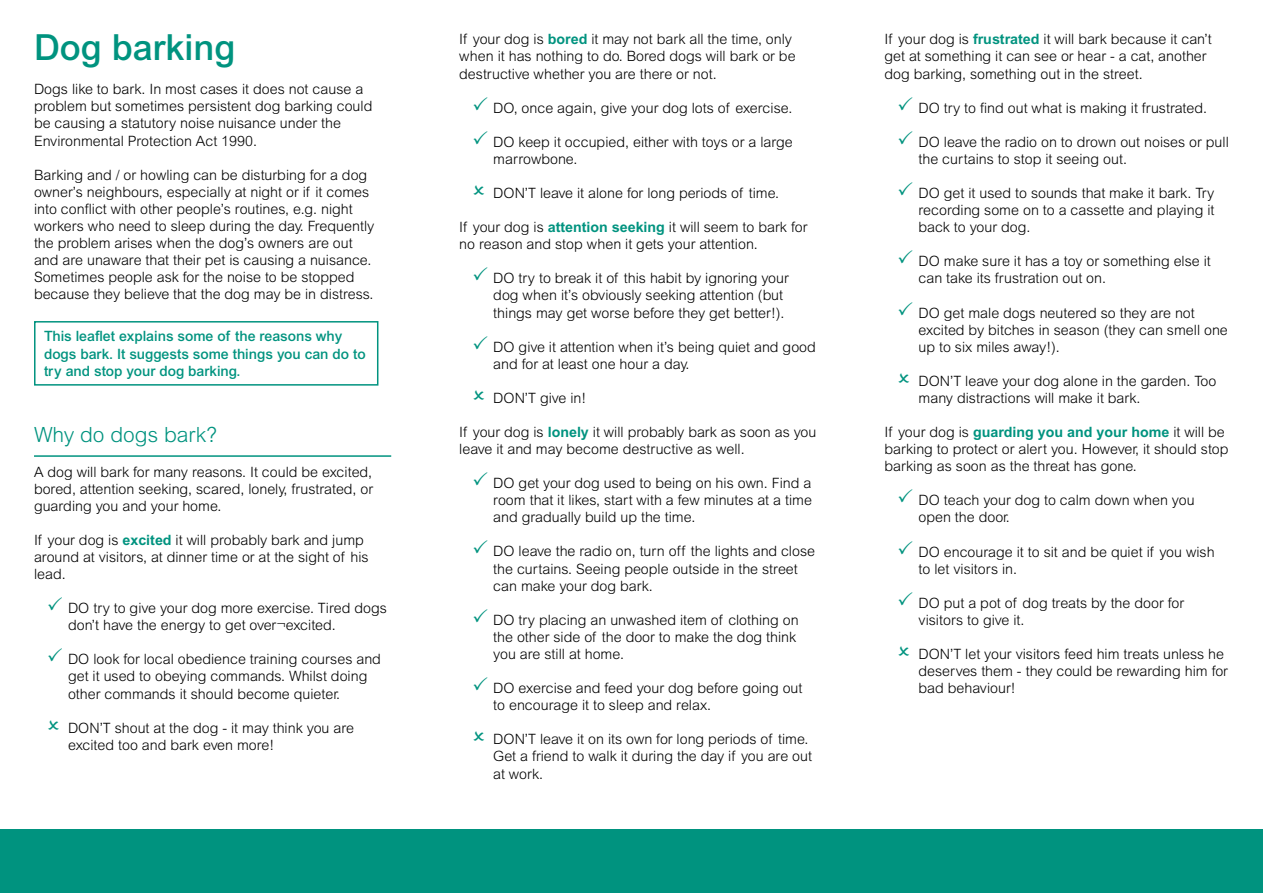
<style>
.page{position:relative;width:1263px;height:893px;background:#fff}
.page>*{position:absolute;margin:0;border:0;box-sizing:border-box;transform-origin:0 0}
.t1{font:500 36px "Arial MT Std";color:#00937f}
.t2{font:300 21px "Arial MT Std";color:#00937f}
.t3{font:300 14.25px/17.1px "Arial MT Std";color:#000}
.t4{font:500 14.25px/17.1px "Arial MT Std";color:#00937f}
.s1{font-weight:700;color:#00937f}
.s2{color:#00937f}
</style>
<div class="page">
<hr style="left:34px;top:455px;width:357px;height:2px;background:#00937f">
<div style="left:34px;top:321px;width:344px;height:65px;border:2px solid #00937f"></div>
<div style="left:0;top:829px;width:1263px;height:64px;background:#00937f"></div>
<h1 class="t1" style="left:34px;top:26px;width:203px">Dog barking</h1>
<p class="t3" style="left:34px;top:81px;width:340px">Dogs like to bark. In most cases it does not cause a problem but sometimes persistent dog barking could be causing a statutory noise nuisance under the Environmental Protection Act 1990.</p>
<p class="t3" style="left:34px;top:166px;width:342px">Barking and / or howling can be disturbing for a dog owner’s neighbours, especially at night or if it comes into confict with other people’s routines, e.g. night workers who need to sleep during the day. Frequently the problem arises when the dog’s owners are out and are unaware that their pet is causing a nuisance.<br>Sometimes people ask for the noise to be stopped because they believe that the dog may be in distress.</p>
<p class="t4" style="left:44px;top:328px;width:323px">This leafet explains some of the reasons why dogs bark. It suggests some things you can do to try and stop your dog barking.</p>
<h3 class="t2" style="left:34px;top:423px;width:184px">Why do dogs bark?</h3>
<p class="t3" style="left:34px;top:463px;width:341px;text-align:justify">A dog will bark for many reasons. It could be excited, bored, attention seeking, scared, lonely, frustrated, or guarding you and your home.</p>
<p class="t3" style="left:34px;top:531px;width:336px">If your dog is <span class="s1">excited</span> it will probably bark and jump around at visitors, at dinner time or at the sight of his lead.</p>
<p class="t3" style="left:68px;top:600px;width:320px;text-indent:-21px"><span class="s2">✓</span> DO try to give your dog more exercise. Tired dogs don’t have the energy to get over¬excited.</p>
<p class="t3" style="left:68px;top:651px;width:314px;text-indent:-21px"><span class="s2">✓</span> DO look for local obedience training courses and get it used to obeying commands. Whilst doing other commands it should become quieter.</p>
<p class="t3" style="left:68px;top:719px;width:288px">DON’T shout at the dog - it may think you are excited too and bark even more!</p>
<p class="t3" style="left:459px;top:31px;width:338px">If your dog is <span class="s1">bored</span> it may not bark all the time, only when it has nothing to do. Bored dogs will bark or be destructive whether you are there or not.</p>
<p class="t3" style="left:472px;top:99px;width:322px"><span class="s2">✓</span> DO, once again, give your dog lots of exercise.</p>
<p class="t3" style="left:493px;top:133px;width:301px;text-indent:-21px"><span class="s2">✓</span> DO keep it occupied, either with toys or a large marrowbone.</p>
<p class="t3" style="left:493px;top:184px;width:287px">DON’T leave it alone for long periods of time.</p>
<p class="t3" style="left:459px;top:219px;width:350px">If your dog is <span class="s1">attention seeking</span> it will seem to bark for no reason and stop when it gets your attention.</p>
<p class="t3" style="left:493px;top:270px;width:297px;text-indent:-21px"><span class="s2">✓</span> DO try to break it of this habit by ignoring your dog when it’s obviously seeking attention (but things may get worse before they get better!).</p>
<p class="t3" style="left:493px;top:338px;width:324px;text-indent:-21px"><span class="s2">✓</span> DO give it attention when it’s being quiet and good and for at least one hour a day.</p>
<p class="t3" style="left:493px;top:389px;width:94px">DON’T give in!</p>
<p class="t3" style="left:459px;top:423px;width:359px">If your dog is <span class="s1">lonely</span> it will probably bark as soon as you leave it and may become destructive as well.</p>
<p class="t3" style="left:493px;top:475px;width:320px;text-align:justify;text-indent:-21px"><span class="s2">✓</span> DO get your dog used to being on his own. Find a room that it likes, start with a few minutes at a time and gradually build up the time.</p>
<p class="t3" style="left:493px;top:543px;width:323px;text-indent:-21px"><span class="s2">✓</span> DO leave the radio on, turn off the lights and close the curtains. Seeing people outside in the street can make your dog bark.</p>
<p class="t3" style="left:493px;top:611px;width:307px;text-indent:-21px"><span class="s2">✓</span> DO try placing an unwashed item of clothing on the other side of the door to make the dog think you are still at home.</p>
<p class="t3" style="left:493px;top:679px;width:311px;text-indent:-21px"><span class="s2">✓</span> DO exercise and feed your dog before going out to encourage it to sleep and relax.</p>
<p class="t3" style="left:493px;top:731px;width:320px">DON’T leave it on its own for long periods of time.<br>Get a friend to walk it during the day if you are out at work.</p>
<p class="t3" style="left:884px;top:31px;width:329px">If your dog is <span class="s1">frustrated</span> it will bark because it can’t get at something it can see or hear - a cat, another dog barking, something out in the street.</p>
<p class="t3" style="left:897px;top:99px;width:311px"><span class="s2">✓</span> DO try to fnd out what is making it frustrated.</p>
<p class="t3" style="left:918px;top:133px;width:312px;text-indent:-21px"><span class="s2">✓</span> DO leave the radio on to drown out noises or pull the curtains to stop it seeing out.</p>
<p class="t3" style="left:918px;top:184px;width:297px;text-align:justify;text-indent:-21px"><span class="s2">✓</span> DO get it used to sounds that make it bark. Try recording some on to a cassette and playing it back to your dog.</p>
<p class="t3" style="left:918px;top:253px;width:294px;text-indent:-21px"><span class="s2">✓</span> DO make sure it has a toy or something else it can take its frustration out on.</p>
<p class="t3" style="left:918px;top:304px;width:311px;text-indent:-21px"><span class="s2">✓</span> DO get male dogs neutered so they are not excited by bitches in season (they can smell one up to six miles away!).</p>
<p class="t3" style="left:918px;top:372px;width:299px">DON’T leave your dog alone in the garden. Too many distractions will make it bark.</p>
<p class="t3" style="left:884px;top:423px;width:346px">If your dog is <span class="s1">guarding you and your home</span> it will be barking to protect or alert you. However, it should stop barking as soon as the threat has gone.</p>
<p class="t3" style="left:918px;top:492px;width:278px;text-indent:-21px"><span class="s2">✓</span> DO teach your dog to calm down when you open the door.</p>
<p class="t3" style="left:918px;top:543px;width:298px;text-indent:-21px"><span class="s2">✓</span> DO encourage it to sit and be quiet if you wish to let visitors in.</p>
<p class="t3" style="left:918px;top:594px;width:267px;text-indent:-21px"><span class="s2">✓</span> DO put a pot of dog treats by the door for visitors to give it.</p>
<p class="t3" style="left:918px;top:645px;width:311px">DON’T let your visitors feed him treats unless he deserves them - they could be rewarding him for bad behaviour!</p>
</div>
